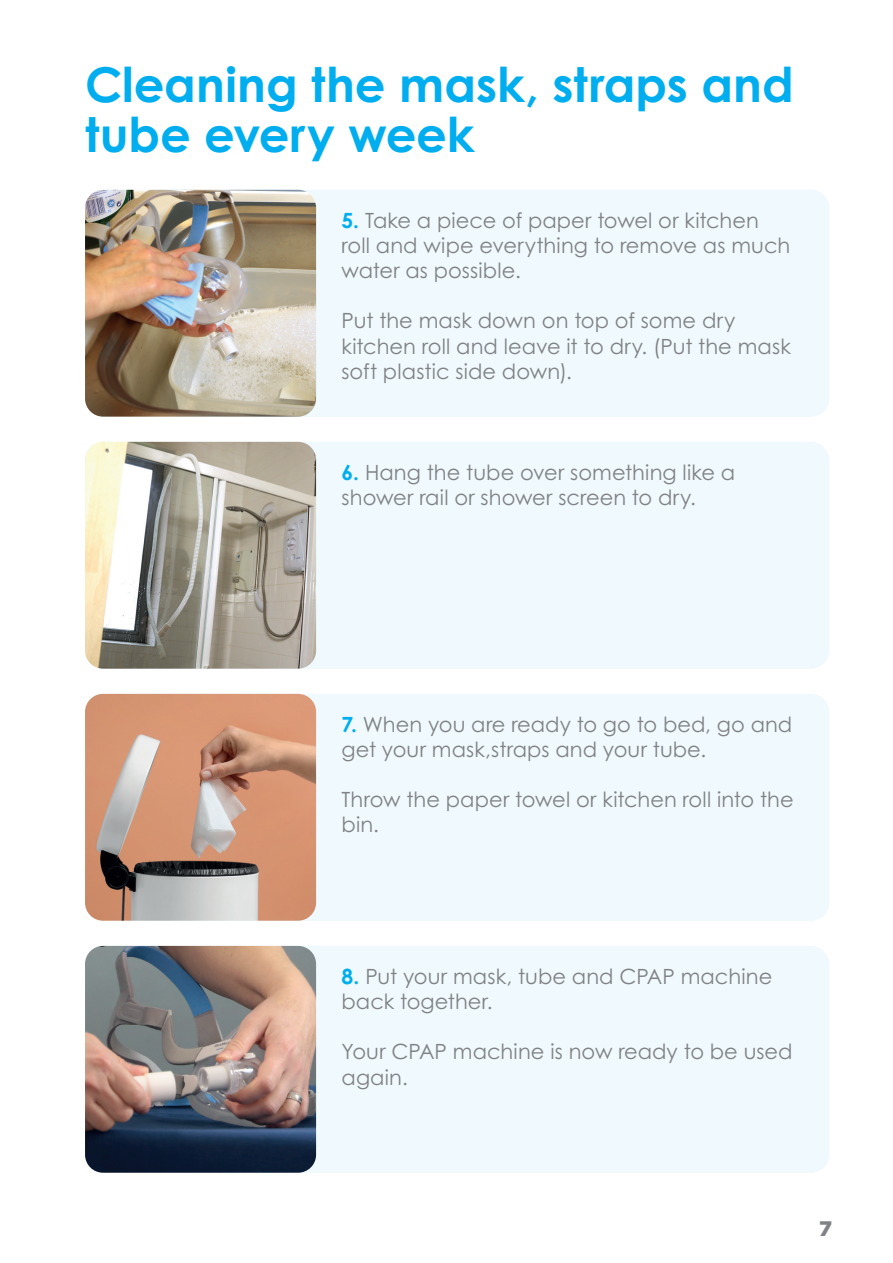
<style>
.page{position:relative;width:893px;height:1263px;background:#fff}
.page>*{position:absolute;margin:0;border:0;box-sizing:border-box;transform-origin:0 0}
.t1{font:700 48px/50.4px "Century Gothic Pro";color:#00aeef}
.t2{font:21px/25.2px "Century Gothic Pro";letter-spacing:.005em;color:#808285}
.t3{font:900 21px "Gotham";color:#808285}
.s1{font-weight:700;color:#00aeef}
</style>
<div class="page">
<div style="left:85px;top:694px;width:744px;height:226px;background:#f0f9fd;border-radius:18px"></div>
<div style="left:85px;top:946px;width:744px;height:226px;background:#f0f9fd;border-radius:18px"></div>
<img style="left:85px;top:694px;width:231px;height:227px">
<img style="left:85px;top:946px;width:231px;height:227px">
<div style="left:85px;top:190px;width:744px;height:226px;background:#f0f9fd;border-radius:18px"></div>
<img style="left:85px;top:190px;width:231px;height:227px">
<div style="left:85px;top:442px;width:744px;height:226px;background:#f0f9fd;border-radius:18px"></div>
<img style="left:85px;top:442px;width:231px;height:227px">
<h1 class="t1" style="left:85px;top:58px;width:710px">Cleaning the mask, straps and tube every week</h1>
<p class="t2" style="left:342px;top:207px;width:450px"><span class="s1">5.</span> Take a piece of paper towel or kitchen roll and wipe everything to remove as much water as possible.</p>
<p class="t2" style="left:342px;top:308px;width:451px">Put the mask down on top of some dry kitchen roll and leave it to dry. (Put the mask soft plastic side down).</p>
<p class="t2" style="left:342px;top:459px;width:395px"><span class="s1">6.</span> Hang the tube over something like a shower rail or shower screen to dry.</p>
<p class="t2" style="left:342px;top:711px;width:452px"><span class="s1">7.</span> When you are ready to go to bed, go and get your mask,straps and your tube.</p>
<p class="t2" style="left:342px;top:787px;width:454px">Throw the paper towel or kitchen roll into the bin.</p>
<p class="t2" style="left:342px;top:963px;width:432px"><span class="s1">8.</span> Put your mask, tube and CPAP machine back together.</p>
<p class="t2" style="left:342px;top:1039px;width:452px">Your CPAP machine is now ready to be used again.</p>
<p class="t3" style="left:819px;top:1216px;width:14px">7</p>
</div>
